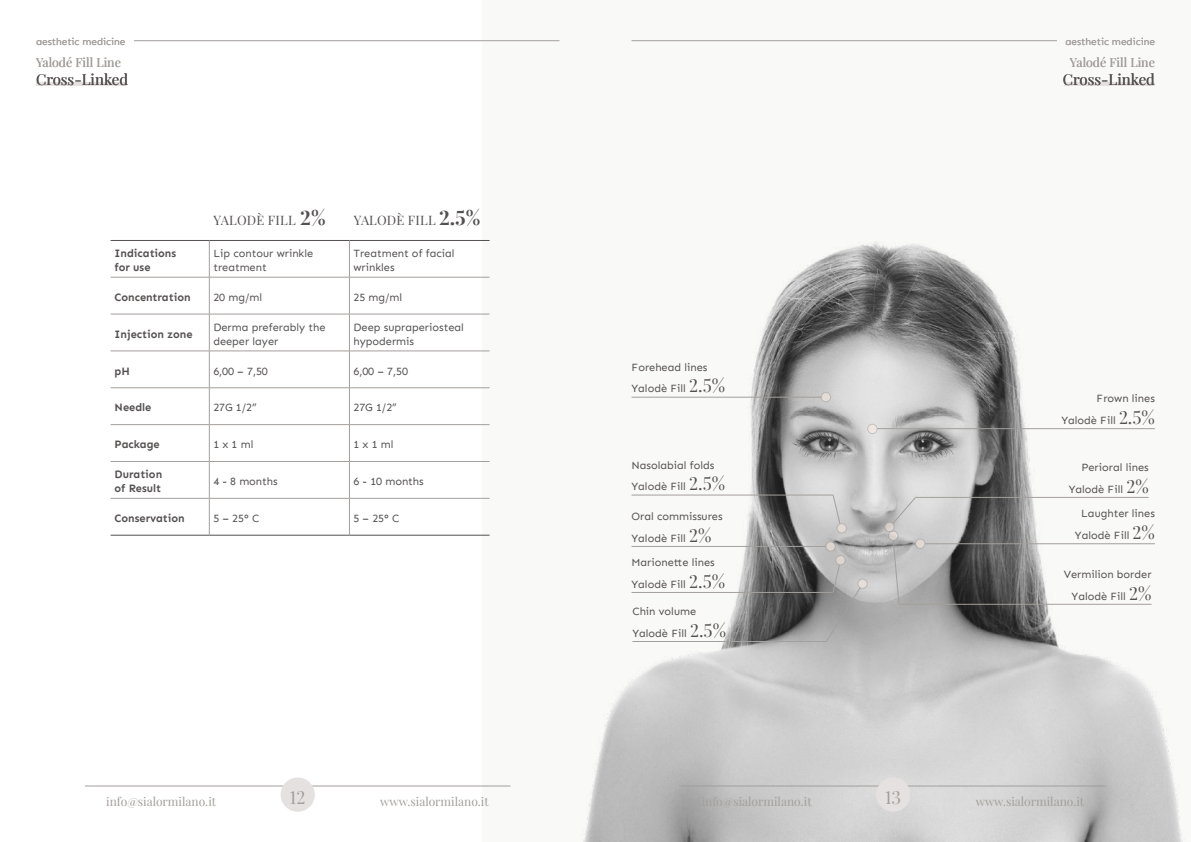
<style>
.page{position:relative;width:1191px;height:842px;background:#fff}
.page>*{position:absolute;margin:0;border:0;box-sizing:border-box;transform-origin:0 0}
.t1{font:18px "Playfair Display";color:#a39f9c}
.t2{font:15px "Playfair Display";color:#545050}
.t3{font:13px "Playfair Display";letter-spacing:.015em;color:#545050}
.t4{font:12.4px "Playfair Display";color:#a39f9c}
.t5{font:12px "Playfair Display";color:#a39f9c}
.t6{font:11px/21.6px "Sen";color:#545050}
.t7{font:700 11px/14px "Sen";color:#545050}
.t8{font:10px "Sen";color:#a39f9c}
.s1{font-weight:700;font-size:20px}
.s2{font-family:"Playfair Display";font-size:18px}
</style>
<div class="page">
<div style="left:482px;top:0;width:709px;height:842px;background:#f9f9f8"></div>
<hr style="left:85px;top:786px;width:425px;height:1px;background:#a39f9c">
<hr style="left:134px;top:40px;width:425px;height:1px;background:#a39f9c">
<hr style="left:36px;top:82px;width:91px;height:4px;background:#e5e1e0">
<div style="left:281px;top:777px;width:34px;height:35px;background:#e5e1e0;border-radius:50%"></div>
<hr style="left:631px;top:40px;width:426px;height:1px;background:#a39f9c">
<hr style="left:1064px;top:82px;width:91px;height:4px;background:#e5e1e0">
<img style="left:465px;top:241px;width:718px;height:601px">
<hr style="left:631px;top:397px;width:190px;height:1px;background:#a39f9c">
<hr style="left:877px;top:428px;width:278px;height:1px;background:#a39f9c">
<hr style="left:631px;top:495px;width:202px;height:1px;background:#a39f9c">
<hr style="left:631px;top:546px;width:194px;height:1px;background:#a39f9c">
<svg style="left:832px;top:494px;width:8px;height:30px"></svg>
<hr style="left:631px;top:592px;width:202px;height:1px;background:#a39f9c">
<hr style="left:915px;top:497px;width:233px;height:1px;background:#a39f9c">
<hr style="left:899px;top:604px;width:252px;height:1px;background:#a39f9c">
<svg style="left:892px;top:540px;width:7px;height:65px"></svg>
<hr style="left:925px;top:543px;width:230px;height:1px;background:#a39f9c">
<svg style="left:892px;top:497px;width:24px;height:27px"></svg>
<div style="left:821px;top:392px;width:9px;height:10px;background:#e3dbd6;border-radius:50%"></div>
<div style="left:821px;top:392px;width:10px;height:10px;border:1px solid #a39f9c;border-radius:50%"></div>
<div style="left:867px;top:424px;width:10px;height:10px;background:#eee7e2;border-radius:50%"></div>
<div style="left:867px;top:424px;width:10px;height:10px;border:1px solid #a39f9c;border-radius:50%"></div>
<div style="left:837px;top:524px;width:9px;height:9px;background:#e2dbd6;border-radius:50%"></div>
<div style="left:836px;top:523px;width:10px;height:10px;border:1px solid #a39f9c;border-radius:50%"></div>
<div style="left:826px;top:542px;width:9px;height:9px;background:#dcd4cf;border-radius:50%"></div>
<div style="left:825px;top:541px;width:10px;height:10px;border:1px solid #a39f9c;border-radius:50%"></div>
<div style="left:836px;top:555px;width:9px;height:10px;background:#ddd5d0;border-radius:50%"></div>
<div style="left:835px;top:555px;width:10px;height:10px;border:1px solid #a39f9c;border-radius:50%"></div>
<div style="left:884px;top:522px;width:10px;height:9px;background:#d7cfca;border-radius:50%"></div>
<div style="left:884px;top:522px;width:10px;height:10px;border:1px solid #a39f9c;border-radius:50%"></div>
<div style="left:915px;top:539px;width:10px;height:9px;background:#dfd8d3;border-radius:50%"></div>
<div style="left:915px;top:539px;width:10px;height:10px;border:1px solid #a39f9c;border-radius:50%"></div>
<div style="left:888px;top:531px;width:10px;height:9px;background:#d9d1cc;border-radius:50%"></div>
<div style="left:888px;top:531px;width:10px;height:10px;border:1px solid #a39f9c;border-radius:50%"></div>
<hr style="left:680px;top:786px;width:426px;height:1px;background:#a39f9c">
<div style="left:876px;top:777px;width:34px;height:35px;background:#e5e1e0;border-radius:50%"></div>
<hr style="left:632px;top:641px;width:194px;height:1px;background:#a39f9c">
<div style="left:858px;top:579px;width:9px;height:9px;background:#e5ddd8;border-radius:50%"></div>
<div style="left:857px;top:579px;width:10px;height:10px;border:1px solid #a39f9c;border-radius:50%"></div>
<svg style="left:825px;top:564px;width:36px;height:78px"></svg>
<hr style="left:111px;top:240px;width:98px;height:1px;background:#545050">
<hr style="left:209px;top:240px;width:140px;height:1px;background:#545050">
<hr style="left:349px;top:240px;width:140px;height:1px;background:#545050">
<hr style="left:209px;top:241px;width:1px;height:36px;background:#a39f9c">
<hr style="left:349px;top:241px;width:1px;height:36px;background:#a39f9c">
<hr style="left:209px;top:277px;width:1px;height:37px;background:#a39f9c">
<hr style="left:349px;top:277px;width:1px;height:37px;background:#a39f9c">
<hr style="left:209px;top:314px;width:1px;height:37px;background:#a39f9c">
<hr style="left:349px;top:314px;width:1px;height:37px;background:#a39f9c">
<hr style="left:209px;top:351px;width:1px;height:36px;background:#a39f9c">
<hr style="left:349px;top:351px;width:1px;height:36px;background:#a39f9c">
<hr style="left:209px;top:388px;width:1px;height:36px;background:#a39f9c">
<hr style="left:349px;top:388px;width:1px;height:36px;background:#a39f9c">
<hr style="left:209px;top:425px;width:1px;height:36px;background:#a39f9c">
<hr style="left:349px;top:425px;width:1px;height:36px;background:#a39f9c">
<hr style="left:209px;top:462px;width:1px;height:36px;background:#a39f9c">
<hr style="left:349px;top:462px;width:1px;height:36px;background:#a39f9c">
<hr style="left:209px;top:499px;width:1px;height:36px;background:#a39f9c">
<hr style="left:349px;top:499px;width:1px;height:36px;background:#a39f9c">
<hr style="left:111px;top:535px;width:98px;height:1px;background:#545050">
<hr style="left:209px;top:535px;width:140px;height:1px;background:#545050">
<hr style="left:349px;top:535px;width:140px;height:1px;background:#545050">
<hr style="left:111px;top:277px;width:98px;height:1px;background:#a39f9c">
<hr style="left:209px;top:277px;width:140px;height:1px;background:#a39f9c">
<hr style="left:349px;top:277px;width:140px;height:1px;background:#a39f9c">
<hr style="left:111px;top:314px;width:98px;height:1px;background:#a39f9c">
<hr style="left:209px;top:314px;width:140px;height:1px;background:#a39f9c">
<hr style="left:349px;top:314px;width:140px;height:1px;background:#a39f9c">
<hr style="left:111px;top:351px;width:98px;height:1px;background:#a39f9c">
<hr style="left:209px;top:351px;width:140px;height:1px;background:#a39f9c">
<hr style="left:349px;top:351px;width:140px;height:1px;background:#a39f9c">
<hr style="left:111px;top:387px;width:98px;height:1px;background:#a39f9c">
<hr style="left:209px;top:387px;width:140px;height:1px;background:#a39f9c">
<hr style="left:349px;top:387px;width:140px;height:1px;background:#a39f9c">
<hr style="left:111px;top:424px;width:98px;height:1px;background:#a39f9c">
<hr style="left:209px;top:424px;width:140px;height:1px;background:#a39f9c">
<hr style="left:349px;top:424px;width:140px;height:1px;background:#a39f9c">
<hr style="left:111px;top:461px;width:98px;height:1px;background:#a39f9c">
<hr style="left:209px;top:461px;width:140px;height:1px;background:#a39f9c">
<hr style="left:349px;top:461px;width:140px;height:1px;background:#a39f9c">
<hr style="left:111px;top:498px;width:98px;height:1px;background:#a39f9c">
<hr style="left:209px;top:498px;width:140px;height:1px;background:#a39f9c">
<hr style="left:349px;top:498px;width:140px;height:1px;background:#a39f9c">
<p class="t8" style="left:36px;top:36px;width:91px">aesthetic medicine</p>
<p class="t4" style="left:36px;top:53px;width:86px">Yalodé Fill Line</p>
<h2 class="t2" style="left:36px;top:68px;width:94px">Cross-Linked</h2>
<p class="t3" style="left:214px;top:210px;width:114px">YALODÈ FILL <span class="s1">2%</span></p>
<p class="t3" style="left:354px;top:210px;width:128px">YALODÈ FILL <span class="s1">2.5%</span></p>
<p class="t7" style="left:115px;top:246px;width:63px">Indications for use</p>
<p class="t6" style="left:213px;top:246px;width:101px;line-height:14px">Lip contour wrinkle treatment</p>
<p class="t6" style="left:353px;top:246px;width:103px;line-height:14px">Treatment of facial wrinkles</p>
<p class="t7" style="left:115px;top:290px;width:78px">Concentration</p>
<p class="t6" style="left:213px;top:286px;width:50px">20 mg/ml</p>
<p class="t6" style="left:353px;top:286px;width:50px">25 mg/ml</p>
<p class="t7" style="left:115px;top:327px;width:80px">Injection zone</p>
<p class="t6" style="left:213px;top:320px;width:114px;line-height:14px">Derma preferably the deeper layer</p>
<p class="t6" style="left:353px;top:320px;width:112px;line-height:14px">Deep supraperiosteal hypodermis</p>
<p class="t7" style="left:115px;top:364px;width:17px">pH</p>
<p class="t6" style="left:213px;top:360px;width:56px">6,00 – 7,50</p>
<p class="t6" style="left:353px;top:360px;width:56px">6,00 – 7,50</p>
<p class="t7" style="left:115px;top:401px;width:38px">Needle</p>
<p class="t6" style="left:213px;top:397px;width:45px">27G 1/2”</p>
<p class="t6" style="left:353px;top:397px;width:45px">27G 1/2”</p>
<p class="t7" style="left:115px;top:438px;width:47px">Package</p>
<p class="t6" style="left:213px;top:434px;width:42px">1 x 1 ml</p>
<p class="t6" style="left:353px;top:434px;width:42px">1 x 1 ml</p>
<p class="t7" style="left:115px;top:467px;width:49px">Duration of Result</p>
<p class="t6" style="left:213px;top:471px;width:66px">4 - 8 months</p>
<p class="t6" style="left:353px;top:471px;width:72px">6 - 10 months</p>
<p class="t7" style="left:115px;top:511px;width:72px">Conservation</p>
<p class="t6" style="left:213px;top:507px;width:47px">5 – 25° C</p>
<p class="t6" style="left:353px;top:507px;width:47px">5 – 25° C</p>
<p class="t6" style="left:631px;top:356px;width:95px">Forehead lines<br>Yalodè Fill <span class="s2">2.5%</span></p>
<p class="t6" style="left:631px;top:454px;width:95px">Nasolabial folds<br>Yalodè Fill <span class="s2">2.5%</span></p>
<p class="t6" style="left:631px;top:506px;width:93px">Oral commissures<br>Yalodè Fill <span class="s2">2%</span></p>
<p class="t6" style="left:631px;top:552px;width:95px">Marionette lines<br>Yalodè Fill <span class="s2">2.5%</span></p>
<p class="t6" style="left:632px;top:601px;width:95px">Chin volume<br>Yalodè Fill <span class="s2">2.5%</span></p>
<p class="t8" style="left:1065px;top:36px;width:91px">aesthetic medicine</p>
<p class="t4" style="left:1070px;top:53px;width:86px">Yalodé Fill Line</p>
<h2 class="t2" style="left:1062px;top:68px;width:94px">Cross-Linked</h2>
<p class="t6" style="left:1061px;top:388px;width:95px;text-align:right">Frown lines<br>Yalodè Fill <span class="s2">2.5%</span></p>
<p class="t6" style="left:1068px;top:457px;width:81px;text-align:right">Perioral lines<br>Yalodè Fill <span class="s2">2%</span></p>
<p class="t6" style="left:1075px;top:503px;width:81px;text-align:center">Laughter lines<br>Yalodè Fill <span class="s2">2%</span></p>
<p class="t6" style="left:1063px;top:563px;width:89px;text-align:right">Vermilion border<br>Yalodè Fill <span class="s2">2%</span></p>
<p class="t5" style="left:106px;top:792px;width:111px">info@sialormilano.it</p>
<h1 class="t1" style="left:290px;top:783px;width:17px">12</h1>
<p class="t5" style="left:380px;top:792px;width:110px">www.sialormilano.it</p>
<p class="t5" style="left:702px;top:792px;width:111px">info@sialormilano.it</p>
<h1 class="t1" style="left:885px;top:783px;width:18px">13</h1>
<p class="t5" style="left:975px;top:792px;width:110px">www.sialormilano.it</p>
</div>
